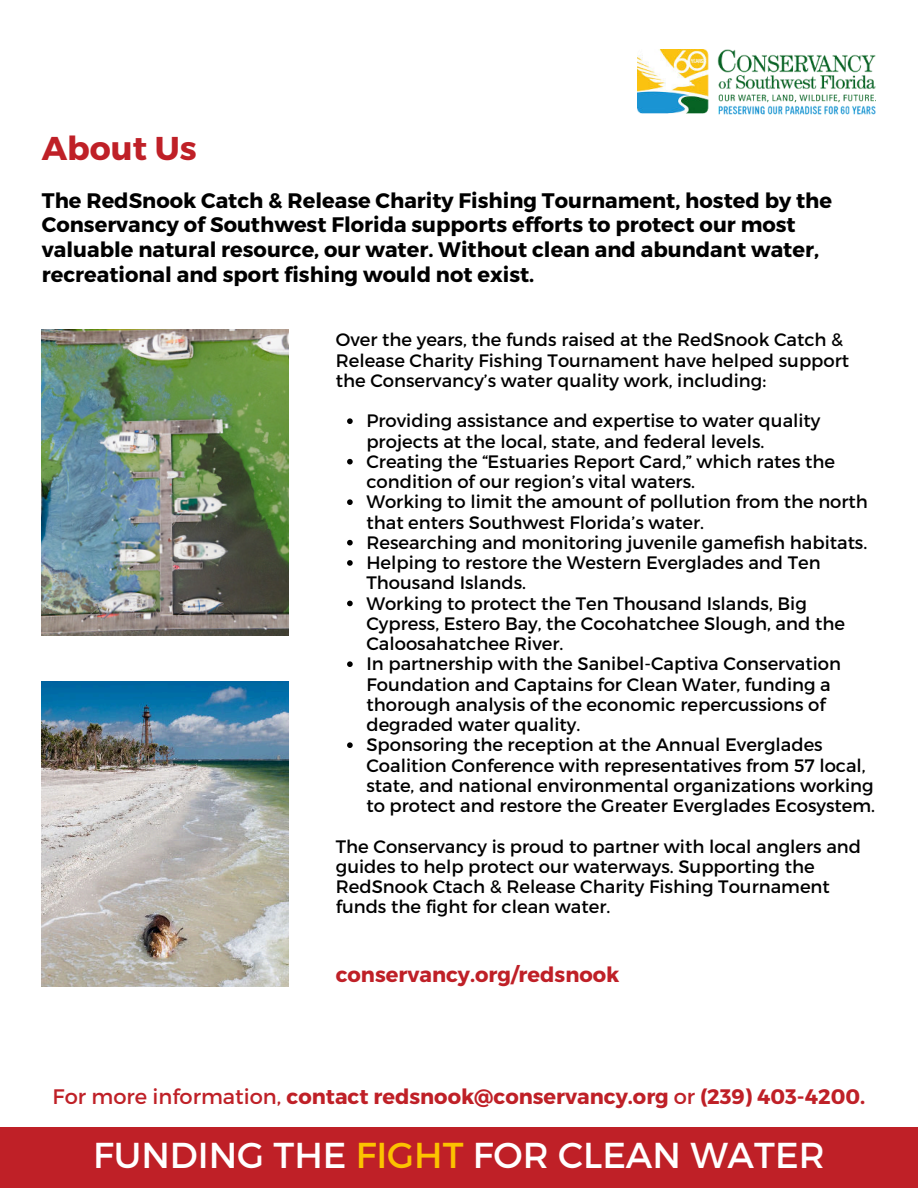
<style>
.page{position:relative;width:918px;height:1188px;background:#fff}
.page>*{position:absolute;margin:0;border:0;box-sizing:border-box;transform-origin:0 0}
.t1{font:36px "Montserrat";color:#fff}
.t2{font:700 33px "Montserrat";color:#bf2027}
.t3{font:700 21px/24.8px "Montserrat";color:#000}
.t4{font:700 21px "Montserrat";color:#bf2027}
.t5{font:18px/20.2px "Montserrat";color:#000}
.s1{font-weight:400}
.s2{color:#fcc200}
</style>
<div class="page">
<div style="left:0;top:1127px;width:918px;height:61px;background:#bf2027"></div>
<img style="left:637px;top:49px;width:239px;height:66px">
<svg style="left:347px;top:418px;width:6px;height:6px"></svg>
<svg style="left:347px;top:459px;width:6px;height:6px"></svg>
<svg style="left:347px;top:499px;width:6px;height:6px"></svg>
<svg style="left:347px;top:540px;width:6px;height:6px"></svg>
<svg style="left:347px;top:560px;width:6px;height:6px"></svg>
<svg style="left:347px;top:601px;width:6px;height:5px"></svg>
<svg style="left:347px;top:661px;width:6px;height:6px"></svg>
<svg style="left:347px;top:742px;width:6px;height:6px"></svg>
<img style="left:42px;top:329px;width:247px;height:306px">
<img style="left:42px;top:681px;width:247px;height:306px">
<h2 class="t2" style="left:42px;top:128px;width:156px">About Us</h2>
<p class="t3" style="left:42px;top:188px;width:792px">The RedSnook Catch &amp; Release Charity Fishing Tournament, hosted by the Conservancy of Southwest Florida supports efforts to protect our most valuable natural resource, our water. Without clean and abundant water, recreational and sport fishing would not exist.</p>
<p class="t5" style="left:336px;top:330px;width:515px">Over the years, the funds raised at the RedSnook Catch &amp;<br>Release Charity Fishing Tournament have helped support the Conservancy’s water quality work, including:</p>
<p class="t5" style="left:366px;top:411px;width:510px">Providing assistance and expertise to water quality projects at the local, state, and federal levels.<br>Creating the “Estuaries Report Card,” which rates the condition of our region’s vital waters.<br>Working to limit the amount of pollution from the north that enters Southwest Florida’s water.<br>Researching and monitoring juvenile gamefish habitats.<br>Helping to restore the Western Everglades and Ten Thousand Islands.<br>Working to protect the Ten Thousand Islands, Big Cypress, Estero Bay, the Cocohatchee Slough, and the Caloosahatchee River.<br>In partnership with the Sanibel-Captiva Conservation Foundation and Captains for Clean Water, funding a thorough analysis of the economic repercussions of degraded water quality.<br>Sponsoring the reception at the Annual Everglades Coalition Conference with representatives from 57 local, state, and national environmental organizations working to protect and restore the Greater Everglades Ecosystem.</p>
<p class="t5" style="left:336px;top:836px;width:527px">The Conservancy is proud to partner with local anglers and guides to help protect our waterways. Supporting the RedSnook Ctach &amp; Release Charity Fishing Tournament funds the fight for clean water.</p>
<p class="t4" style="left:336px;top:962px;width:285px">conservancy.org/redsnook</p>
<p class="t4" style="left:53px;top:1084px;width:814px"><span class="s1">For more information,</span> contact redsnook@conservancy.org <span class="s1">or</span> (239) 403-4200.</p>
<h1 class="t1" style="left:93px;top:1133px;width:733px">FUNDING THE <span class="s2">FIGHT</span> FOR CLEAN WATER</h1>
</div>
